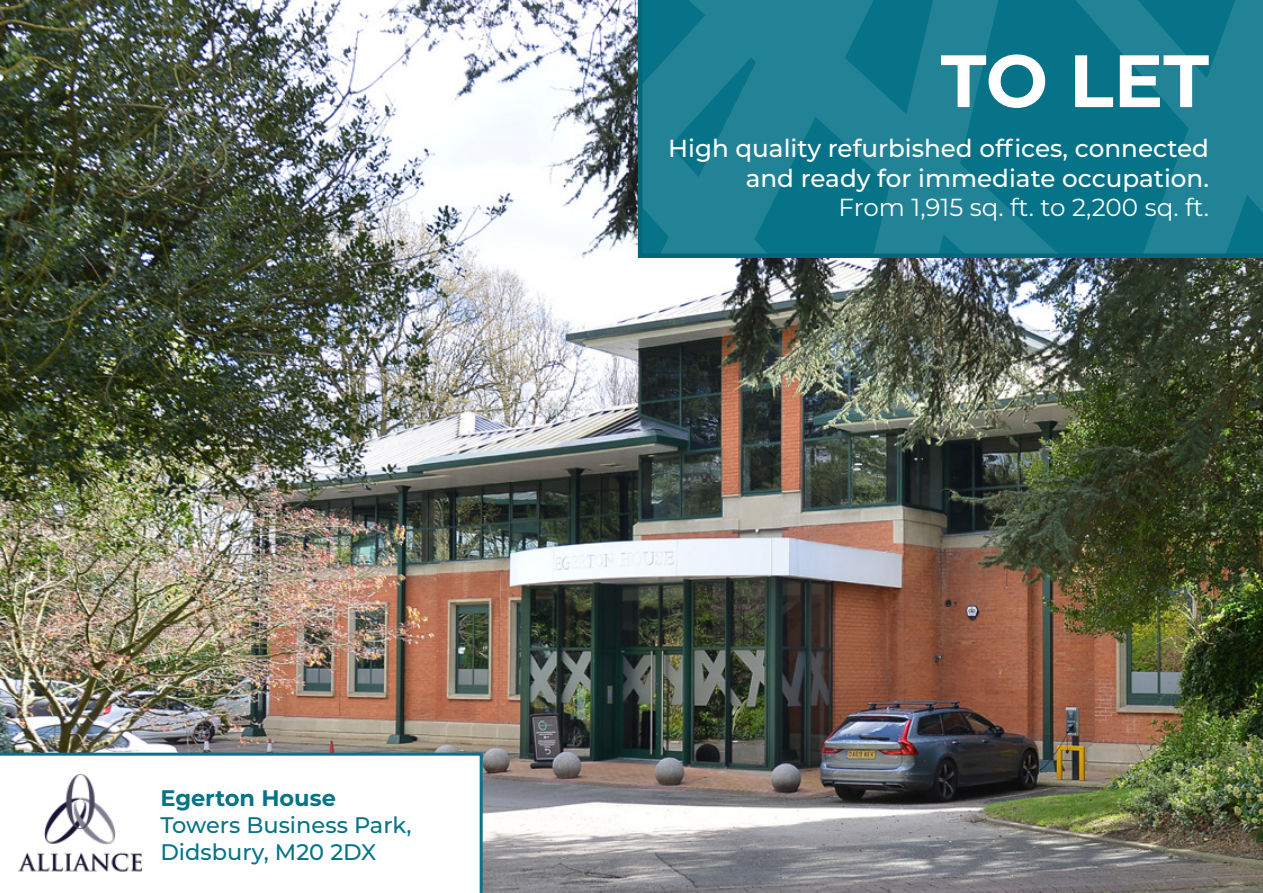
<style>
.page{position:relative;width:1263px;height:893px;background:#fff}
.page>*{position:absolute;margin:0;border:0;box-sizing:border-box;transform-origin:0 0}
.t1{font:700 73.95px "Montserrat";color:#fff}
.t2{font:500 24.6px/29.5px "Montserrat";color:#fff;text-align:right}
.t3{font:24.6px "Montserrat";color:#fff}
.t4{font:500 22.5px/27px "Montserrat";color:#067388}
.t5{font:700 22.5px "Montserrat";color:#067388}
</style>
<div class="page">
<img style="left:0;top:0;width:1263px;height:893px">
<svg style="left:0;top:753px;width:483px;height:140px"></svg>
<svg style="left:638px;top:0;width:625px;height:258px;background:#157b8f"></svg>
<img style="left:18px;top:774px;width:123px;height:100px">
<p class="t5" style="left:160px;top:781px;width:177px">Egerton House</p>
<p class="t4" style="left:160px;top:810px;width:253px">Towers Business Park,<br>Didsbury, M20 2DX</p>
<h1 class="t1" style="left:941px;top:28px;width:270px">TO LET</h1>
<p class="t2" style="left:668px;top:133px;width:542px">High quality refurbished offices, connected and ready for immediate occupation.</p>
<p class="t3" style="left:838px;top:191px;width:372px">From 1,915 sq. ft. to 2,200 sq. ft.</p>
</div>
